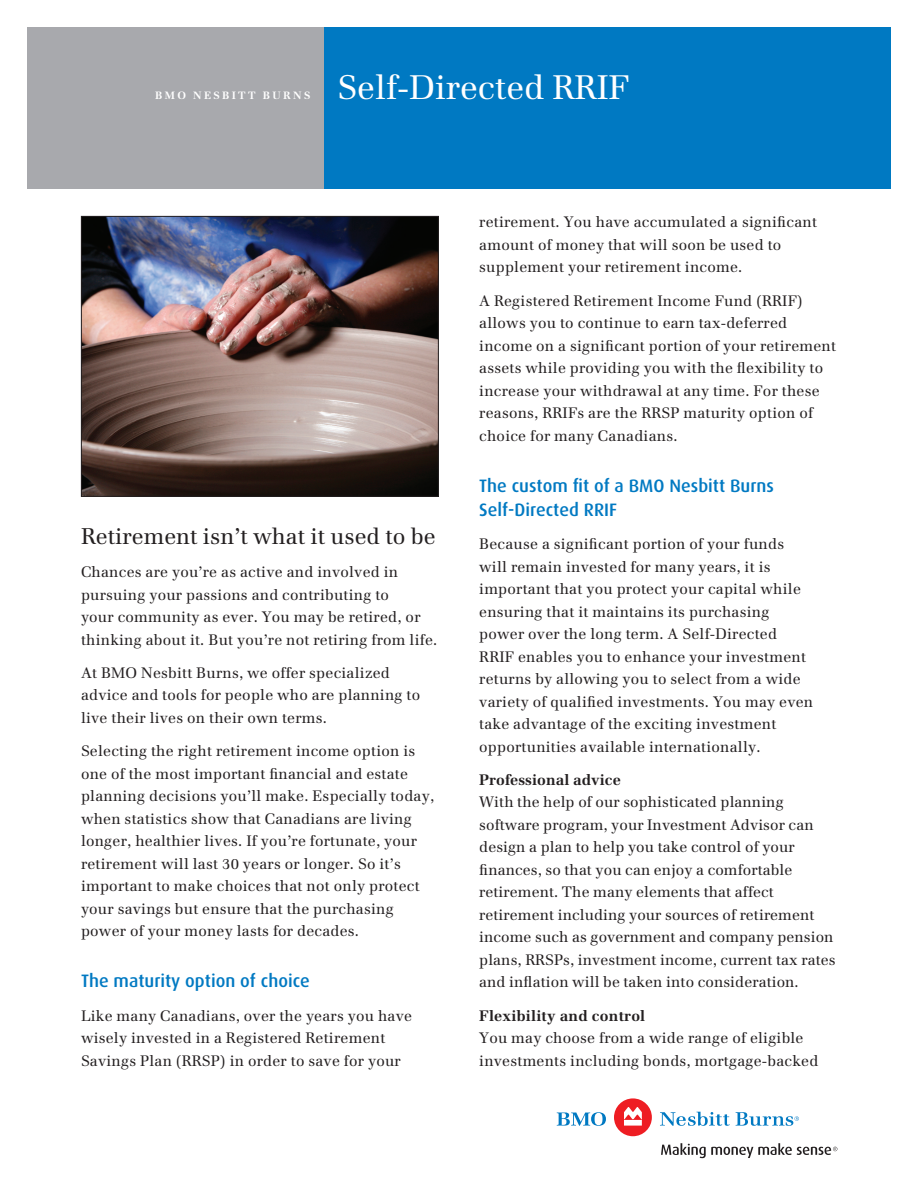
<style>
.page{position:relative;width:918px;height:1188px;background:#fff}
.page>*{position:absolute;margin:0;border:0;box-sizing:border-box;transform-origin:0 0}
.Heading{font:33.75px "Emona";color:#fff}
.t1{font:22.5px "Emona";color:#231f20}
.Sub-Heading{font:500 18px/24px "Dax";color:#0079c2}
.Body_Copy{font:15px/22.5px "Emona";letter-spacing:.015em;color:#231f20}
.BMO_NESBITT_BURNS{font:700 10.5px "Emona";letter-spacing:.225em;color:#fff}
.s1{font-weight:700}
</style>
<div class="page">
<svg style="left:661px;top:1143px;width:176px;height:15px"></svg>
<svg style="left:557px;top:1112px;width:49px;height:14px"></svg>
<div style="left:614px;top:1098px;width:38px;height:38px;background:#ee1d23;border-radius:50%"></div>
<svg style="left:624px;top:1107px;width:18px;height:19px"></svg>
<svg style="left:660px;top:1112px;width:70px;height:14px"></svg>
<svg style="left:736px;top:1112px;width:63px;height:14px"></svg>
<div style="left:27px;top:27px;width:297px;height:162px;background:#a8a9ad"></div>
<div style="left:324px;top:27px;width:567px;height:162px;background:#0079c2"></div>
<img style="left:83px;top:218px;width:354px;height:277px">
<div style="left:81px;top:216px;width:358px;height:281px;border:1px solid #231f20"></div>
<p class="BMO_NESBITT_BURNS" style="left:155px;top:89px;width:157px">BMO NESBITT BURNS</p>
<p class="Heading" style="left:338px;top:67px;width:293px">Self-Directed RRIF</p>
<p class="t1" style="left:81px;top:522px;width:356px">Retirement isn’t what it used to be</p>
<p class="Body_Copy" style="left:81px;top:561px;width:358px">Chances are you’re as active and involved in pursuing your passions and contributing to<br>your community as ever. You may be retired, or thinking about it. But you’re not retiring from life.</p>
<p class="Body_Copy" style="left:81px;top:661px;width:341px">At BMO Nesbitt Burns, we offer specialized advice and tools for people who are planning to live their lives on their own terms.</p>
<p class="Body_Copy" style="left:81px;top:740px;width:355px">Selecting the right retirement income option is one of the most important financial and estate planning decisions you’ll make. Especially today, when statistics show that Canadians are living longer, healthier lives. If you’re fortunate, your retirement will last 30 years or longer. So it’s important to make choices that not only protect your savings but ensure that the purchasing power of your money lasts for decades.</p>
<p class="Sub-Heading" style="left:81px;top:969px;width:230px">The maturity option of choice</p>
<p class="Body_Copy" style="left:81px;top:1004px;width:333px">Like many Canadians, over the years you have wisely invested in a Registered Retirement<br>Savings Plan (RRSP) in order to save for your</p>
<p class="Body_Copy" style="left:479px;top:211px;width:339px">retirement. You have accumulated a significant amount of money that will soon be used to supplement your retirement income.</p>
<p class="Body_Copy" style="left:479px;top:289px;width:358px">A Registered Retirement Income Fund (RRIF) allows you to continue to earn tax-deferred income on a significant portion of your retirement assets while providing you with the flexibility to increase your withdrawal at any time. For these reasons, RRIFs are the RRSP maturity option of choice for many Canadians.</p>
<p class="Sub-Heading" style="left:479px;top:474px;width:296px">The custom fit of a BMO Nesbitt Burns<br>Self-Directed RRIF</p>
<p class="Body_Copy" style="left:479px;top:532px;width:335px">Because a significant portion of your funds will remain invested for many years, it is important that you protect your capital while ensuring that it maintains its purchasing power over the long term. A Self-Directed RRIF enables you to enhance your investment returns by allowing you to select from a wide variety of qualified investments. You may even take advantage of the exciting investment opportunities available internationally.</p>
<p class="Body_Copy" style="left:479px;top:768px;width:358px"><span class="s1">Professional advice<br></span>With the help of our sophisticated planning software program, your Investment Advisor can design a plan to help you take control of your finances, so that you can enjoy a comfortable retirement. The many elements that affect retirement including your sources of retirement income such as government and company pension plans, RRSPs, investment income, current tax rates and inflation will be taken into consideration.</p>
<p class="Body_Copy" style="left:479px;top:1004px;width:341px"><span class="s1">Flexibility and control<br></span>You may choose from a wide range of eligible investments including bonds, mortgage-backed</p>
</div>
